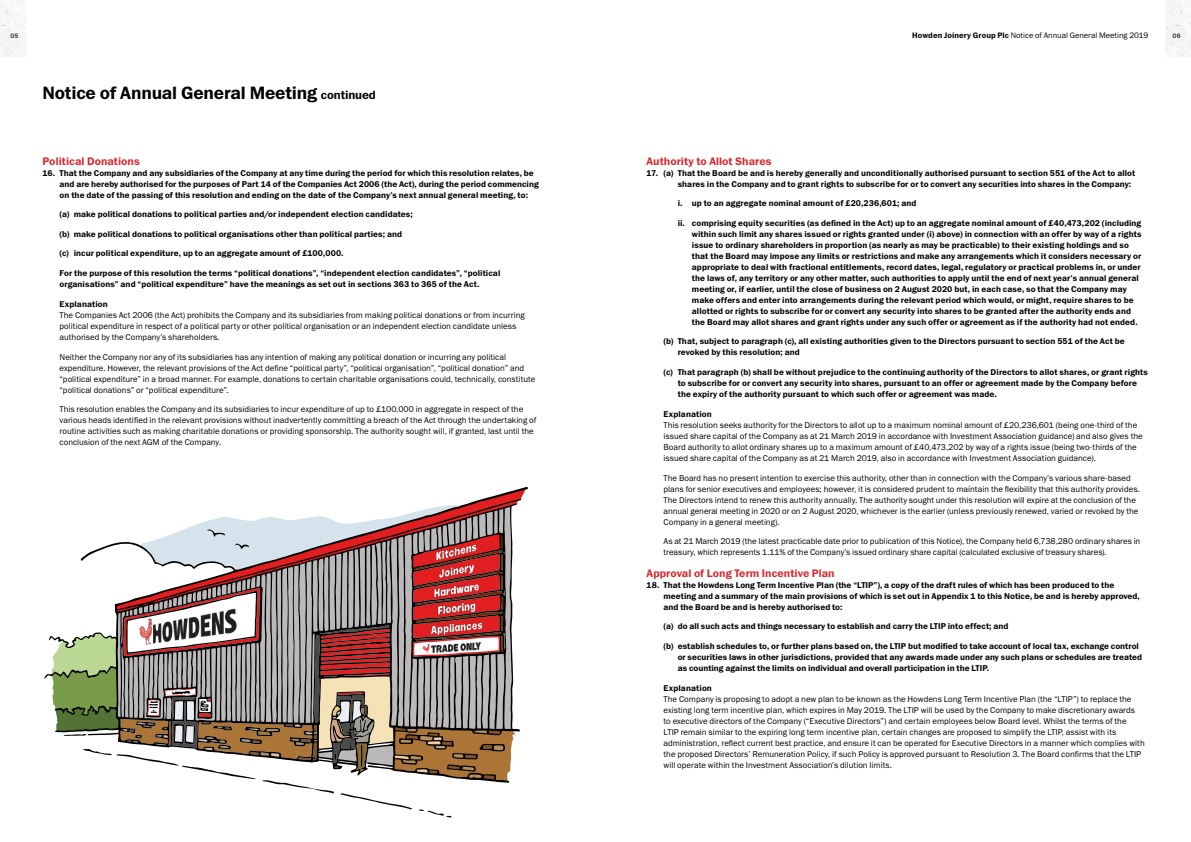
<style>
.page{position:relative;width:1191px;height:842px;background:#fff}
.page>*{position:absolute;margin:0;border:0;box-sizing:border-box;transform-origin:0 0}
.t1{font:600 18px "Franklin Gothic ITC";letter-spacing:-.015em;color:#000}
.t2{font:600 11px "Franklin Gothic ITC";color:#d8282f}
.t3{font:600 8.5px/11px "Franklin Gothic ITC";letter-spacing:.005em;color:#000}
.t4{font:8.5px/11px "Franklin Gothic ITC";color:#000}
.t5{font:8px "Franklin Gothic ITC";letter-spacing:.005em;color:#000}
.t6{font:600 6.5px "Franklin Gothic ITC";color:#3c3c3b}
.s1{font-weight:600}
.s2{font-size:12px}
</style>
<div class="page">
<svg style="left:52px;top:503px;width:465px;height:315px"></svg>
<img style="left:127px;top:602px;width:140px;height:51px">
<img style="left:1165px;top:0;width:26px;height:57px">
<img style="left:0;top:0;width:26px;height:57px">
<p class="t6" style="left:10px;top:32px;width:10px">05</p>
<p class="t5" style="left:912px;top:31px;width:238px"><span class="s1">Howden Joinery Group Plc</span> Notice of Annual General Meeting 2019</p>
<p class="t6" style="left:1172px;top:32px;width:10px">06</p>
<h1 class="t1" style="left:43px;top:82px;width:335px">Notice of Annual General Meeting <span class="s2">continued</span></h1>
<p class="t2" style="left:43px;top:154px;width:99px">Political Donations</p>
<p class="t3" style="left:60px;top:167px;width:481px;text-indent:-17px">16. That the Company and any subsidiaries of the Company at any time during the period for which this resolution relates, be and are hereby authorised for the purposes of Part 14 of the Companies Act 2006 (the Act), during the period commencing on the date of the passing of this resolution and ending on the date of the Company’s next annual general meeting, to:</p>
<p class="t3" style="left:60px;top:209px;width:355px">(a) make political donations to political parties and/or independent election candidates;</p>
<p class="t3" style="left:60px;top:228px;width:344px">(b) make political donations to political organisations other than political parties; and</p>
<p class="t3" style="left:60px;top:248px;width:285px">(c) incur political expenditure, up to an aggregate amount of £100,000.</p>
<p class="t3" style="left:60px;top:267px;width:442px">For the purpose of this resolution the terms “political donations”, “independent election candidates”, “political organisations” and “political expenditure” have the meanings as set out in sections 363 to 365 of the Act.</p>
<p class="t3" style="left:60px;top:299px;width:50px">Explanation</p>
<p class="t4" style="left:60px;top:310px;width:467px">The Companies Act 2006 (the Act) prohibits the Company and its subsidiaries from making political donations or from incurring political expenditure in respect of a political party or other political organisation or an independent election candidate unless authorised by the Company’s shareholders.</p>
<p class="t4" style="left:60px;top:351px;width:477px">Neither the Company nor any of its subsidiaries has any intention of making any political donation or incurring any political expenditure. However, the relevant provisions of the Act define “political party”, “political organisation”, “political donation” and “political expenditure” in a broad manner. For example, donations to certain charitable organisations could, technically, constitute “political donations” or “political expenditure”.</p>
<p class="t4" style="left:60px;top:404px;width:478px">This resolution enables the Company and its subsidiaries to incur expenditure of up to £100,000 in aggregate in respect of the various heads identified in the relevant provisions without inadvertently committing a breach of the Act through the undertaking of routine activities such as making charitable donations or providing sponsorship. The authority sought will, if granted, last until the conclusion of the next AGM of the Company.</p>
<p class="t2" style="left:646px;top:154px;width:127px">Authority to Allot Shares</p>
<p class="t3" style="left:677px;top:167px;width:459px;text-indent:-31px">17. (a) That the Board be and is hereby generally and unconditionally authorised pursuant to section 551 of the Act to allot shares in the Company and to grant rights to subscribe for or to convert any securities into shares in the Company:</p>
<p class="t3" style="left:677px;top:198px;width:240px">i. up to an aggregate nominal amount of £20,236,601; and</p>
<p class="t3" style="left:692px;top:217px;width:451px;text-indent:-14px">ii. comprising equity securities (as defined in the Act) up to an aggregate nominal amount of £40,473,202 (including within such limit any shares issued or rights granted under (i) above) in connection with an offer by way of a rights issue to ordinary shareholders in proportion (as nearly as may be practicable) to their existing holdings and so that the Board may impose any limits or restrictions and make any arrangements which it considers necessary or appropriate to deal with fractional entitlements, record dates, legal, regulatory or practical problems in, or under the laws of, any territory or any other matter, such authorities to apply until the end of next year’s annual general meeting or, if earlier, until the close of business on 2 August 2020 but, in each case, so that the Company may make offers and enter into arrangements during the relevant period which would, or might, require shares to be allotted or rights to subscribe for or convert any security into shares to be granted after the authority ends and the Board may allot shares and grant rights under any such offer or agreement as if the authority had not ended.</p>
<p class="t3" style="left:677px;top:336px;width:448px;text-indent:-14px">(b) That, subject to paragraph (c), all existing authorities given to the Directors pursuant to section 551 of the Act be revoked by this resolution; and</p>
<p class="t3" style="left:677px;top:366px;width:472px;text-indent:-14px">(c) That paragraph (b) shall be without prejudice to the continuing authority of the Directors to allot shares, or grant rights to subscribe for or convert any security into shares, pursuant to an offer or agreement made by the Company before the expiry of the authority pursuant to which such offer or agreement was made.</p>
<p class="t3" style="left:663px;top:409px;width:50px">Explanation</p>
<p class="t4" style="left:663px;top:420px;width:481px">This resolution seeks authority for the Directors to allot up to a maximum nominal amount of £20,236,601 (being one-third of the issued share capital of the Company as at 21 March 2019 in accordance with Investment Association guidance) and also gives the Board authority to allot ordinary shares up to a maximum amount of £40,473,202 by way of a rights issue (being two-thirds of the issued share capital of the Company as at 21 March 2019, also in accordance with Investment Association guidance).</p>
<p class="t4" style="left:663px;top:472px;width:478px">The Board has no present intention to exercise this authority, other than in connection with the Company’s various share-based plans for senior executives and employees; however, it is considered prudent to maintain the flexibility that this authority provides.<br>The Directors intend to renew this authority annually. The authority sought under this resolution will expire at the conclusion of the annual general meeting in 2020 or on 2 August 2020, whichever is the earlier (unless previously renewed, varied or revoked by the Company in a general meeting).</p>
<p class="t4" style="left:663px;top:536px;width:478px">As at 21 March 2019 (the latest practicable date prior to publication of this Notice), the Company held 6,738,280 ordinary shares in treasury, which represents 1.11% of the Company’s issued ordinary share capital (calculated exclusive of treasury shares).</p>
<p class="t2" style="left:646px;top:566px;width:190px">Approval of Long Term Incentive Plan</p>
<p class="t3" style="left:663px;top:579px;width:478px;text-indent:-17px">18. That the Howdens Long Term Incentive Plan (the “LTIP”), a copy of the draft rules of which has been produced to the meeting and a summary of the main provisions of which is set out in Appendix 1 to this Notice, be and is hereby approved, and the Board be and is hereby authorised to:</p>
<p class="t3" style="left:663px;top:621px;width:346px">(a) do all such acts and things necessary to establish and carry the LTIP into effect; and</p>
<p class="t3" style="left:677px;top:640px;width:466px;text-indent:-14px">(b) establish schedules to, or further plans based on, the LTIP but modified to take account of local tax, exchange control or securities laws in other jurisdictions, provided that any awards made under any such plans or schedules are treated as counting against the limits on individual and overall participation in the LTIP.</p>
<p class="t3" style="left:663px;top:683px;width:50px">Explanation</p>
<p class="t4" style="left:663px;top:694px;width:483px">The Company is proposing to adopt a new plan to be known as the Howdens Long Term Incentive Plan (the “LTIP”) to replace the existing long term incentive plan, which expires in May 2019. The LTIP will be used by the Company to make discretionary awards<br>to executive directors of the Company (“Executive Directors”) and certain employees below Board level. Whilst the terms of the<br>LTIP remain similar to the expiring long term incentive plan, certain changes are proposed to simplify the LTIP, assist with its administration, reflect current best practice, and ensure it can be operated for Executive Directors in a manner which complies with the proposed Directors’ Remuneration Policy, if such Policy is approved pursuant to Resolution 3. The Board confirms that the LTIP will operate within the Investment Association’s dilution limits.</p>
</div>
